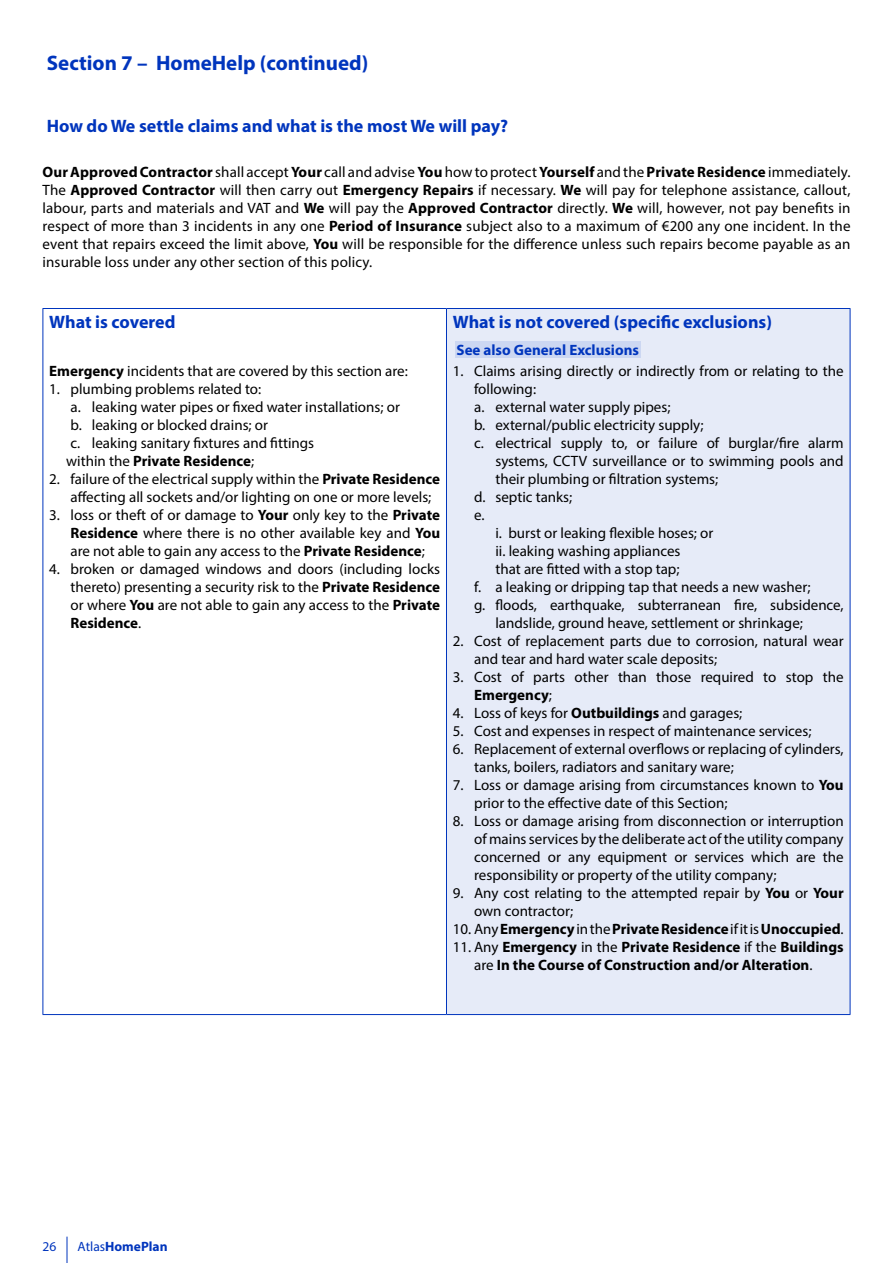
<style>
.page{position:relative;width:893px;height:1263px;background:#fff}
.page>*{position:absolute;margin:0;border:0;box-sizing:border-box;transform-origin:0 0}
.t1{font:700 21px "Myriad Pro";color:#0035bd}
.SUB_TITLE{font:700 18px "Myriad Pro";color:#0035bd}
.Text{font:15px/18px "Myriad Pro";color:#000}
.Text-2{font:700 15px/18px "Myriad Pro";color:#000}
.Text-3{font:700 15px "Myriad Pro";color:#0035bd}
.t2{font:700 13.5px "Myriad Pro";color:#0035bd}
.t3{font:13.5px "Myriad Pro";color:#0035bd}
.s1{font-weight:700}
.s2{font-weight:400}
</style>
<div class="page">
<svg style="left:67px;top:1236px;width:1px;height:27px"></svg>
<div style="left:446px;top:308px;width:404px;height:706px;background:#e6ebf8"></div>
<hr style="left:43px;top:309px;width:1px;height:705px;background:#0035bd">
<hr style="left:43px;top:308px;width:403px;height:1px;background:#0035bd">
<hr style="left:43px;top:1014px;width:403px;height:1px;background:#0035bd">
<hr style="left:446px;top:309px;width:1px;height:705px;background:#0035bd">
<hr style="left:446px;top:308px;width:404px;height:1px;background:#0035bd">
<hr style="left:850px;top:309px;width:1px;height:705px;background:#0035bd">
<hr style="left:446px;top:1014px;width:404px;height:1px;background:#0035bd">
<div style="left:455px;top:341px;width:185px;height:17px;background:#ccd7f2"></div>
<p class="t1" style="left:47px;top:49px;width:323px">Section 7 – HomeHelp (continued)</p>
<p class="SUB_TITLE" style="left:47px;top:114px;width:463px">How do We settle claims and what is the most We will pay?</p>
<p class="Text" style="left:43px;top:163px;width:809px;text-align:justify"><span class="s1">Our Approved Contractor</span> shall accept <span class="s1">Your</span> call and advise <span class="s1">You</span> how to protect <span class="s1">Yourself</span> and the <span class="s1">Private Residence</span> immediately.<br>The <span class="s1">Approved Contractor</span> will then carry out <span class="s1">Emergency Repairs</span> if necessary. <span class="s1">We</span> will pay for telephone assistance, callout, labour, parts and materials and VAT and <span class="s1">We</span> will pay the <span class="s1">Approved Contractor</span> directly. <span class="s1">We</span> will, however, not pay benefits in respect of more than 3 incidents in any one <span class="s1">Period of Insurance</span> subject also to a maximum of €200 any one incident. In the event that repairs exceed the limit above, <span class="s1">You</span> will be responsible for the difference unless such repairs become payable as an insurable loss under any other section of this policy.</p>
<p class="SUB_TITLE" style="left:49px;top:311px;width:128px">What is covered</p>
<p class="Text" style="left:49px;top:362px;width:360px"><span class="s1">Emergency</span> incidents that are covered by this section are:</p>
<p class="Text" style="left:49px;top:380px;width:214px">1. plumbing problems related to:</p>
<p class="Text" style="left:71px;top:398px;width:331px">a. leaking water pipes or fixed water installations; or</p>
<p class="Text" style="left:71px;top:416px;width:199px">b. leaking or blocked drains; or</p>
<p class="Text" style="left:71px;top:434px;width:245px">c. leaking sanitary fixtures and fittings</p>
<p class="Text-2" style="left:66px;top:452px;width:189px"><span class="s2">within the</span> Private Residence<span class="s2">;</span></p>
<p class="Text" style="left:71px;top:470px;width:371px;text-indent:-21px">2. failure of the electrical supply within the <span class="s1">Private Residence </span>affecting all sockets and/or lighting on one or more levels;</p>
<p class="Text" style="left:71px;top:506px;width:371px;text-align:justify;text-indent:-21px">3. loss or theft of or damage to <span class="s1">Your</span> only key to the <span class="s1">Private Residence</span> where there is no other available key and <span class="s1">You </span>are not able to gain any access to the <span class="s1">Private Residence</span>;</p>
<p class="Text" style="left:71px;top:560px;width:371px;text-align:justify;text-indent:-21px">4. broken or damaged windows and doors (including locks thereto) presenting a security risk to the <span class="s1">Private Residence </span>or where <span class="s1">You</span> are not able to gain any access to the <span class="s1">Private Residence</span>.</p>
<p class="SUB_TITLE" style="left:453px;top:311px;width:321px">What is not covered (specific exclusions)</p>
<p class="Text" style="left:474px;top:362px;width:371px;text-indent:-21px">1. Claims arising directly or indirectly from or relating to the following:</p>
<p class="Text" style="left:474px;top:398px;width:198px">a. external water supply pipes;</p>
<p class="Text" style="left:474px;top:416px;width:231px">b. external/public electricity supply;</p>
<p class="Text" style="left:495px;top:434px;width:350px;text-align:justify;text-indent:-21px">c. electrical supply to, or failure of burglar/fire alarm systems, CCTV surveillance or to swimming pools and their plumbing or filtration systems;</p>
<p class="Text" style="left:474px;top:488px;width:100px">d. septic tanks;</p>
<p class="Text" style="left:474px;top:506px;width:12px">e.</p>
<p class="Text" style="left:495px;top:524px;width:219px">i. burst or leaking flexible hoses; or</p>
<p class="Text" style="left:495px;top:542px;width:187px">ii. leaking washing appliances</p>
<p class="Text" style="left:495px;top:560px;width:186px">that are fitted with a stop tap;</p>
<p class="Text" style="left:474px;top:578px;width:338px">f. a leaking or dripping tap that needs a new washer;</p>
<p class="Text" style="left:495px;top:596px;width:350px;text-indent:-21px">g. floods, earthquake, subterranean fire, subsidence, landslide, ground heave, settlement or shrinkage;</p>
<p class="Text" style="left:474px;top:632px;width:371px;text-indent:-21px">2. Cost of replacement parts due to corrosion, natural wear and tear and hard water scale deposits;</p>
<p class="Text" style="left:474px;top:668px;width:371px;text-indent:-21px">3. Cost of parts other than those required to stop the<br><span class="s1">Emergency</span>;</p>
<p class="Text" style="left:453px;top:704px;width:291px">4. Loss of keys for <span class="s1">Outbuildings</span> and garages;</p>
<p class="Text" style="left:453px;top:722px;width:360px">5. Cost and expenses in respect of maintenance services;</p>
<p class="Text" style="left:474px;top:740px;width:371px;text-indent:-21px">6. Replacement of external overflows or replacing of cylinders, tanks, boilers, radiators and sanitary ware;</p>
<p class="Text" style="left:474px;top:776px;width:371px;text-indent:-21px">7. Loss or damage arising from circumstances known to <span class="s1">You </span>prior to the effective date of this Section;</p>
<p class="Text" style="left:474px;top:812px;width:371px;text-align:justify;text-indent:-21px">8. Loss or damage arising from disconnection or interruption of mains services by the deliberate act of the utility company concerned or any equipment or services which are the responsibility or property of the utility company;</p>
<p class="Text" style="left:474px;top:884px;width:371px;text-indent:-21px">9. Any cost relating to the attempted repair by <span class="s1">You</span> or <span class="s1">Your </span>own contractor;</p>
<p class="Text-2" style="left:453px;top:920px;width:392px"><span class="s2">10. Any</span> Emergency <span class="s2">in the</span> Private Residence <span class="s2">if it is</span> Unoccupied<span class="s2">.</span></p>
<p class="Text-2" style="left:474px;top:938px;width:371px;text-indent:-21px"><span class="s2">11. Any</span> Emergency <span class="s2">in the</span> Private Residence <span class="s2">if the</span> Buildings <span class="s2">are</span> In the Course of Construction and/or Alteration<span class="s2">.</span></p>
<p class="Text-3" style="left:456px;top:340px;width:184px">See also General Exclusions</p>
<p class="t3" style="left:43px;top:1238px;width:15px">26</p>
<p class="t2" style="left:78px;top:1237px;width:92px"><span class="s2">Atlas</span>HomePlan</p>
</div>
